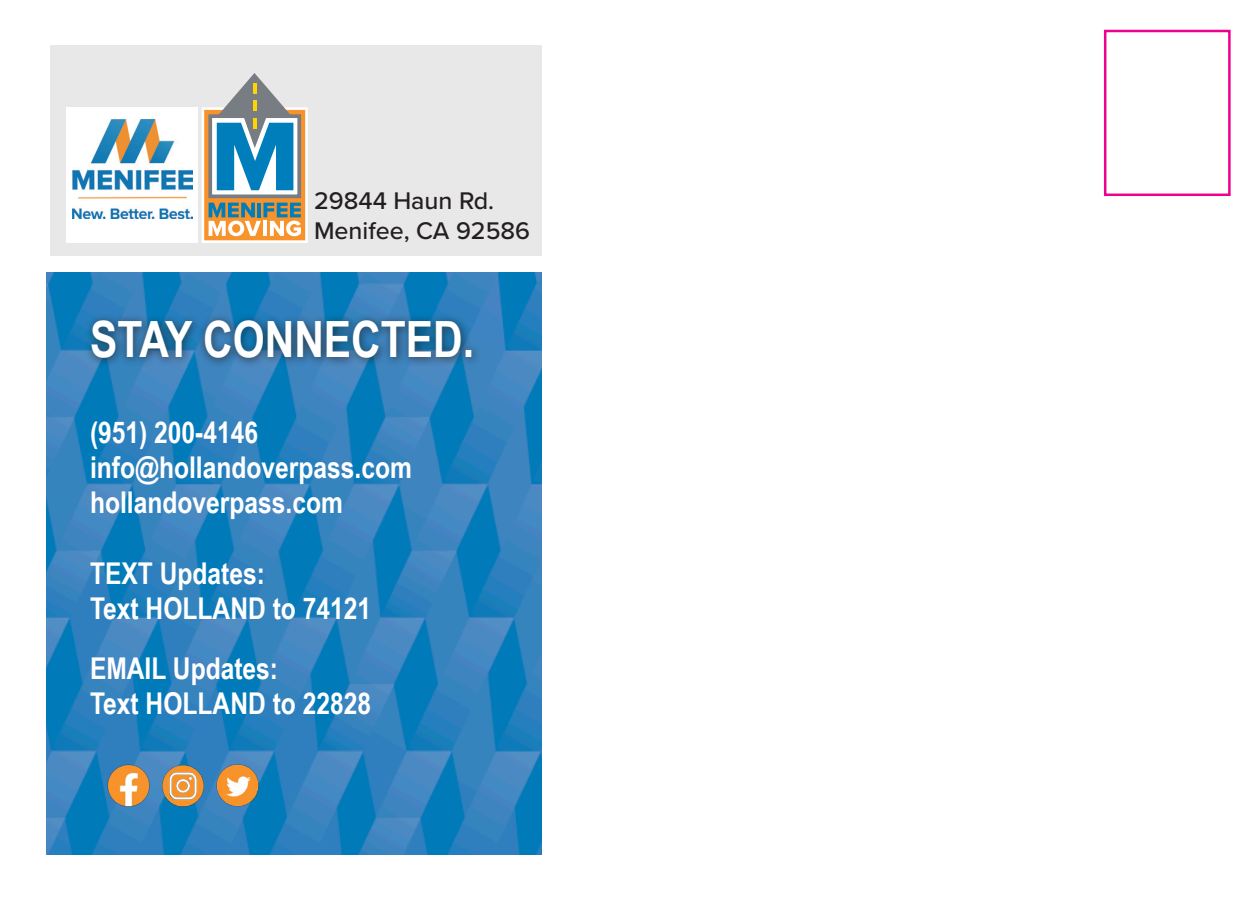
<style>
.page{position:relative;width:1260px;height:900px;background:#fff}
.page>*{position:absolute;margin:0;border:0;box-sizing:border-box;transform-origin:0 0}
.t1{font:700 50px "Arial Narrow";color:#fff}
.t2{font:700 30px/35px "Arial Narrow";color:#fff}
.t3{font:500 25px "Proxima Nova";color:#231f20}
</style>
<div class="page">
<img style="left:47px;top:272px;width:495px;height:583px">
<div style="left:84px;top:313px;width:398px;height:56px;background:#231f20;opacity:.75"></div>
<img style="left:104px;top:762px;width:53px;height:48px">
<img style="left:160px;top:761px;width:107px;height:48px">
<svg style="left:167px;top:768px;width:34px;height:35px"></svg>
<div style="left:50px;top:45px;width:492px;height:211px;background:#e8e8e8"></div>
<svg style="left:202px;top:73px;width:106px;height:170px"></svg>
<div style="left:67px;top:108px;width:131px;height:135px;background:#fff"></div>
<img style="left:72px;top:119px;width:120px;height:100px">
<div style="left:1104px;top:30px;width:127px;height:166px;border:2px solid #ed028c"></div>
<p class="t3" style="left:314px;top:182px;width:181px">29844 Haun Rd.</p>
<p class="t3" style="left:314px;top:212px;width:218px">Menifee, CA 92586</p>
<p class="t1" style="left:90px;top:302px;width:386px">STAY CONNECTED.</p>
<p class="t2" style="left:90px;top:414px;width:170px">(951) 200-4146</p>
<p class="t2" style="left:90px;top:449px;width:324px">info@hollandoverpass.com hollandoverpass.com</p>
<p class="t2" style="left:90px;top:555px;width:283px">TEXT Updates:<br>Text HOLLAND to 74121</p>
<p class="t2" style="left:90px;top:650px;width:283px">EMAIL Updates:<br>Text HOLLAND to 22828</p>
</div>
